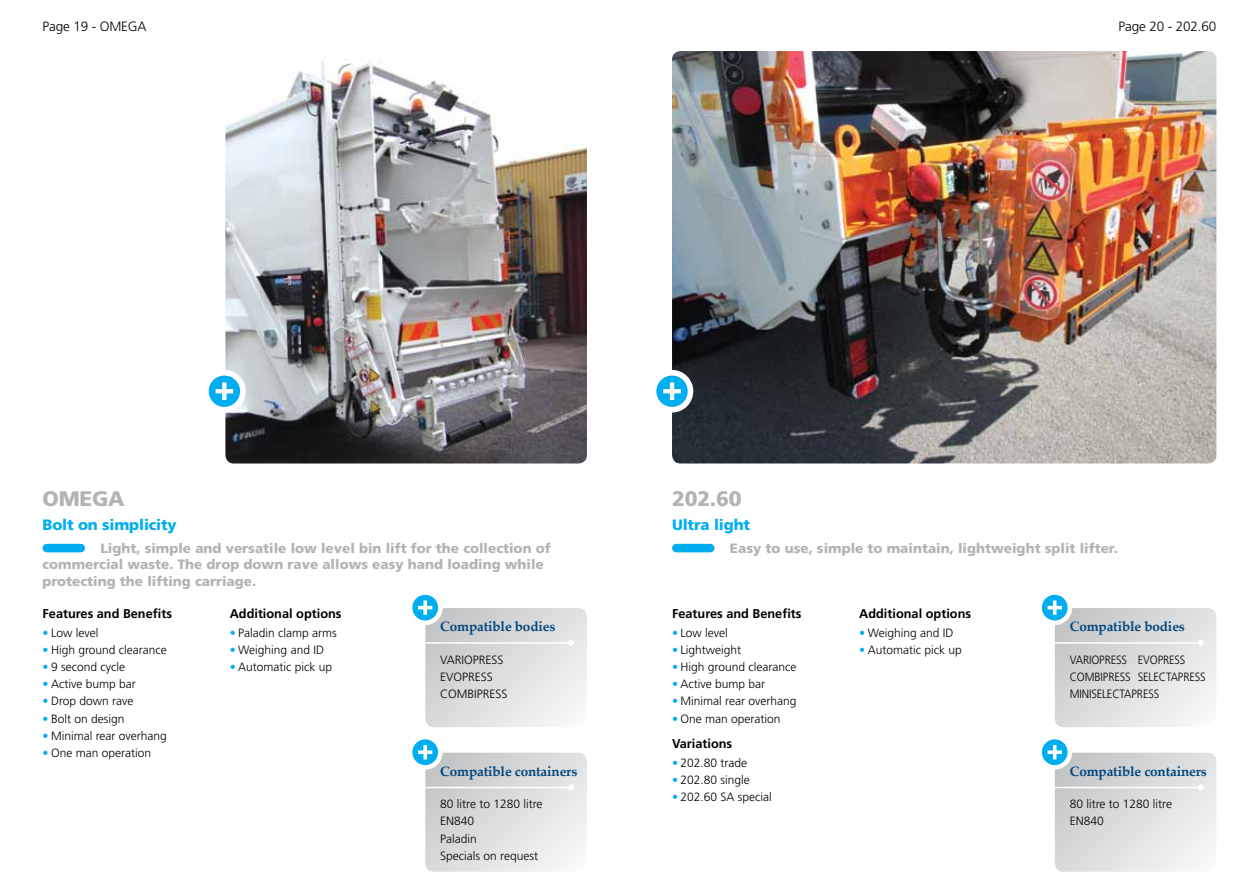
<style>
.page{position:relative;width:1259px;height:893px;background:#fff}
.page>*{position:absolute;margin:0;border:0;box-sizing:border-box;transform-origin:0 0}
.t1{font:900 21px "Frutiger";letter-spacing:-.01em;color:#b2b3b5}
.t2{font:900 15px "Frutiger";letter-spacing:-.01em;color:#00adef}
.t3{font:900 13.5px/16.5px "Frutiger";color:#b2b3b5}
.t4{font:700 13.5px "Palatino Linotype";letter-spacing:-.01em;color:#00467c}
.t5{font:300 13.5px "Frutiger";letter-spacing:-.01em;color:#000}
.t6{font:700 12.75px "Frutiger";color:#000}
.t7{font:300 12px/17.2px "Frutiger";color:#000}
.t8{font:300 12px/17.2px "Frutiger";color:#000;scale:.92 1}
.s1{color:#00adef}
</style>
<div class="page">
<svg style="left:410px;top:592px;width:30px;height:31px"></svg>
<div style="left:408px;top:590px;width:35px;height:35px;border:5px solid #fff;border-radius:50%"></div>
<svg style="left:418px;top:600px;width:169px;height:127px"></svg>
<svg style="left:410px;top:737px;width:30px;height:30px"></svg>
<div style="left:408px;top:735px;width:35px;height:35px;border:5px solid #fff;border-radius:50%"></div>
<svg style="left:418px;top:745px;width:169px;height:127px"></svg>
<div style="left:47px;top:544px;width:34px;height:8px;background:#00adef"></div>
<img style="left:225px;top:60px;width:362px;height:403px">
<svg style="left:206px;top:373px;width:37px;height:37px"></svg>
<div style="left:203px;top:370px;width:43px;height:42px;border:6px solid #fff;border-radius:50%"></div>
<svg style="left:216px;top:382px;width:17px;height:18px"></svg>
<img style="left:672px;top:51px;width:544px;height:412px">
<div style="left:676px;top:544px;width:34px;height:8px;background:#00adef"></div>
<svg style="left:1039px;top:592px;width:31px;height:31px"></svg>
<div style="left:1037px;top:590px;width:35px;height:35px;border:5px solid #fff;border-radius:50%"></div>
<svg style="left:1047px;top:600px;width:169px;height:127px"></svg>
<svg style="left:1039px;top:737px;width:31px;height:30px"></svg>
<div style="left:1037px;top:735px;width:35px;height:35px;border:5px solid #fff;border-radius:50%"></div>
<svg style="left:1047px;top:745px;width:169px;height:127px"></svg>
<svg style="left:653px;top:373px;width:37px;height:37px"></svg>
<div style="left:651px;top:370px;width:42px;height:42px;border:6px solid #fff;border-radius:50%"></div>
<svg style="left:663px;top:382px;width:18px;height:18px"></svg>
<p class="t5" style="left:43px;top:19px;width:96px">Page 19 - Om ega</p>
<p class="t5" style="left:1118px;top:19px;width:99px">Page 20 - 202.60</p>
<h1 class="t1" style="left:43px;top:486px;width:84px">OMEGA</h1>
<p class="t2" style="left:43px;top:515px;width:136px">Bolt on simplicity</p>
<p class="t3" style="left:43px;top:540px;width:510px;text-indent:58px">Light, simple and versatile low level bin lift for the collection of commercial waste. The drop down rave allows easy hand loading while protecting the lifting carriage.</p>
<p class="t6" style="left:43px;top:606px;width:131px">Features and Benefits</p>
<p class="t7" style="left:43px;top:624px;width:57px"><span class="s1">•</span> Low level</p>
<p class="t7" style="left:43px;top:641px;width:126px"><span class="s1">•</span> H igh ground clearance</p>
<p class="t7" style="left:43px;top:659px;width:84px"><span class="s1">•</span> 9 second cycle</p>
<p class="t7" style="left:43px;top:676px;width:95px"><span class="s1">•</span> Active bump bar</p>
<p class="t7" style="left:43px;top:693px;width:92px"><span class="s1">•</span> D rop down rave</p>
<p class="t7" style="left:43px;top:710px;width:83px"><span class="s1">•</span> Bolt on design</p>
<p class="t7" style="left:43px;top:727px;width:126px"><span class="s1">•</span> Minimal rear overhang</p>
<p class="t7" style="left:43px;top:744px;width:110px"><span class="s1">•</span> One man operation</p>
<p class="t6" style="left:230px;top:606px;width:113px">Additional options</p>
<p class="t7" style="left:230px;top:624px;width:109px"><span class="s1">•</span> Paladin clamp arms</p>
<p class="t7" style="left:230px;top:641px;width:90px"><span class="s1">•</span> Weighing and ID</p>
<p class="t7" style="left:230px;top:659px;width:104px"><span class="s1">•</span> Automatic pick up</p>
<p class="t4" style="left:440px;top:617px;width:117px">Compatible bodies</p>
<p class="t7" style="left:440px;top:651px;width:62px">Variopress<br>Evopress<br>Combipress</p>
<p class="t4" style="left:440px;top:761px;width:139px">Compatible containers</p>
<p class="t7" style="left:440px;top:795px;width:104px">80 litre to 1280 litre<br>EN840<br>Paladin<br>Specials on request</p>
<h1 class="t1" style="left:672px;top:486px;width:71px">202.60</h1>
<p class="t2" style="left:672px;top:515px;width:80px">Ultra light</p>
<p class="t3" style="left:730px;top:540px;width:389px">Easy to use, simple to maintain, lightweight split lifter.</p>
<p class="t6" style="left:672px;top:606px;width:131px">Features and Benefits</p>
<p class="t7" style="left:672px;top:624px;width:57px"><span class="s1">•</span> Low level</p>
<p class="t7" style="left:672px;top:641px;width:71px"><span class="s1">•</span> Lightweight</p>
<p class="t7" style="left:672px;top:659px;width:126px"><span class="s1">•</span> H igh ground clearance</p>
<p class="t7" style="left:672px;top:676px;width:95px"><span class="s1">•</span> Active bump bar</p>
<p class="t7" style="left:672px;top:693px;width:126px"><span class="s1">•</span> Minimal rear overhang</p>
<p class="t7" style="left:672px;top:710px;width:110px"><span class="s1">•</span> One man operation</p>
<p class="t6" style="left:672px;top:736px;width:62px">Variations</p>
<p class="t7" style="left:672px;top:754px;width:77px"><span class="s1">•</span> 202.80 trade</p>
<p class="t7" style="left:672px;top:771px;width:79px"><span class="s1">•</span> 202.80 single</p>
<p class="t7" style="left:672px;top:788px;width:101px"><span class="s1">•</span> 202.60 SA special</p>
<p class="t6" style="left:859px;top:606px;width:113px">Additional options</p>
<p class="t7" style="left:859px;top:624px;width:90px"><span class="s1">•</span> Weighing and ID</p>
<p class="t7" style="left:859px;top:641px;width:104px"><span class="s1">•</span> Automatic pick up</p>
<p class="t4" style="left:1069px;top:617px;width:117px">Compatible bodies</p>
<p class="t8" style="left:1069px;top:651px;width:57px">Variopress</p>
<p class="t8" style="left:1069px;top:651px;width:143px;text-indent:68px">Evopress<br>Combipress Selectapress<br>Miniselectapress</p>
<p class="t4" style="left:1069px;top:761px;width:139px">Compatible containers</p>
<p class="t7" style="left:1069px;top:795px;width:104px">80 litre to 1280 litre<br>EN840</p>
</div>
